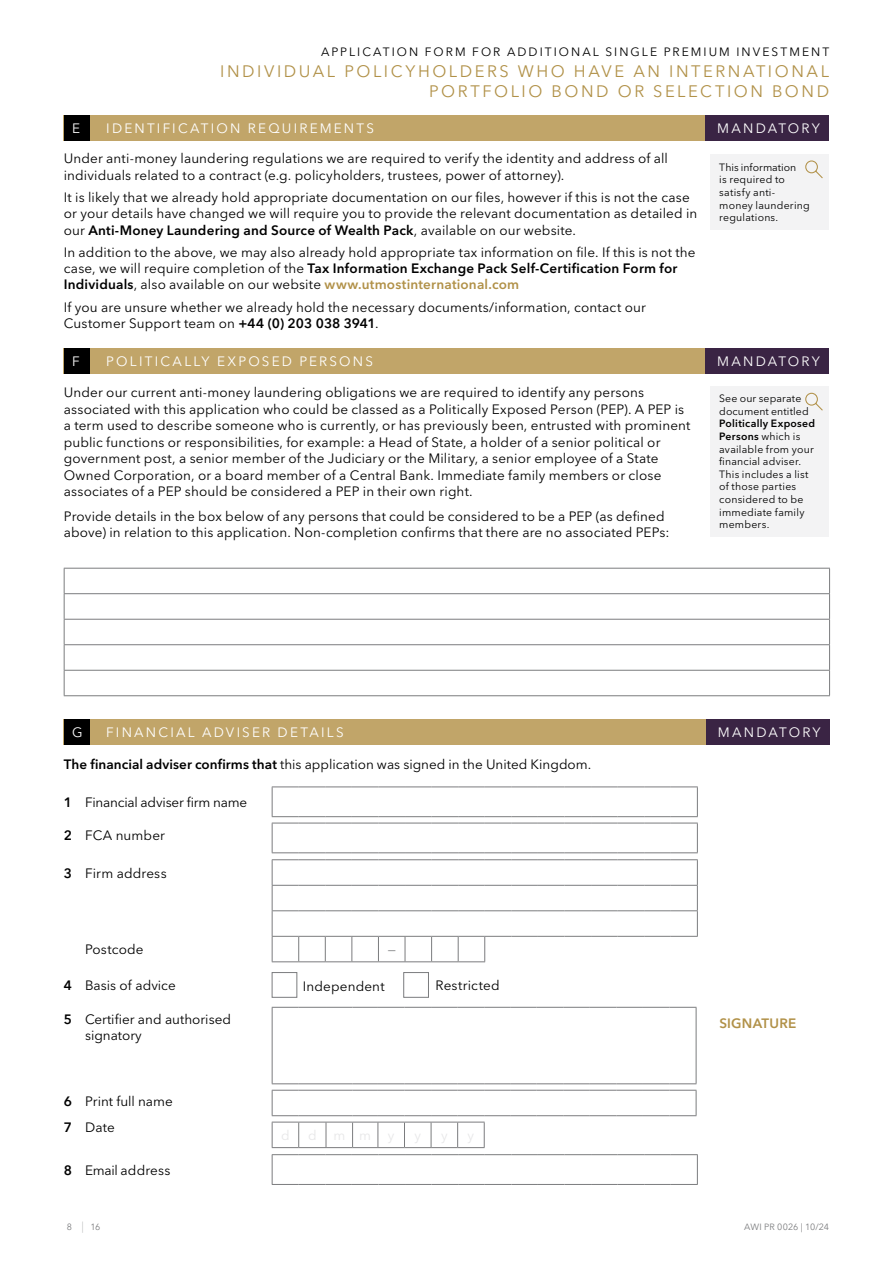
<style>
.page{position:relative;width:893px;height:1263px;background:#fff}
.page>*{position:absolute;margin:0;border:0;box-sizing:border-box;transform-origin:0 0}
.t1{font:16.5px/19.8px "Avenir Next LT Pro";letter-spacing:.155em;color:#b19148;text-align:right}
.t2{font:13.5px/16.5px "Avenir Next LT Pro";letter-spacing:.01em;color:#000}
.t3{font:13.5px "Avenir Next LT Pro";letter-spacing:.165em;color:#fff}
.t4{font:13.5px "Avenir Next LT Pro";letter-spacing:-.015em;color:#000}
.t5{font:600 13.5px "Avenir Next LT Pro";letter-spacing:.015em;color:#b19148}
.t6{font:13.5px "Avenir Next LT Pro";color:#7b7c7e}
.t7{font:12px "Avenir Next LT Pro";letter-spacing:.17em;color:#000}
.t8{font:10.5px/12.6px "Avenir Next LT Pro";letter-spacing:.02em;color:#000}
.t9{font:9px "Avenir Next LT Pro";color:#7b7c7e}
.s1{font-weight:600}
.s2{font-weight:600;color:#b19148}
.s3{font-weight:200;font-size:11.25px}
</style>
<div class="page">
<div style="left:64px;top:719px;width:765px;height:25px;background:#c1a569"></div>
<div style="left:64px;top:719px;width:25px;height:25px;background:#000"></div>
<div style="left:706px;top:719px;width:123px;height:25px;background:#3a2444"></div>
<div style="left:64px;top:115px;width:765px;height:25px;background:#c1a569"></div>
<div style="left:64px;top:115px;width:25px;height:25px;background:#000"></div>
<div style="left:711px;top:154px;width:118px;height:76px;background:#f3f3f4"></div>
<svg style="left:805px;top:160px;width:18px;height:19px"></svg>
<div style="left:705px;top:115px;width:123px;height:25px;background:#3a2444"></div>
<div style="left:272px;top:972px;width:25px;height:26px;border:1px solid #7b7c7e"></div>
<div style="left:403px;top:972px;width:26px;height:26px;border:1px solid #7b7c7e"></div>
<hr style="left:272px;top:1008px;width:1px;height:75px;background:#7b7c7e">
<svg style="left:272px;top:1007px;width:424px;height:1px"></svg>
<hr style="left:696px;top:1008px;width:1px;height:75px;background:#7b7c7e">
<svg style="left:272px;top:1083px;width:424px;height:1px"></svg>
<svg style="left:272px;top:1090px;width:425px;height:26px"></svg>
<svg style="left:272px;top:1122px;width:213px;height:26px"></svg>
<svg style="left:272px;top:786px;width:426px;height:31px"></svg>
<svg style="left:272px;top:823px;width:426px;height:30px"></svg>
<svg style="left:272px;top:859px;width:426px;height:103px"></svg>
<div style="left:64px;top:348px;width:765px;height:26px;background:#c1a569"></div>
<div style="left:64px;top:348px;width:25px;height:26px;background:#000"></div>
<hr style="left:64px;top:568px;width:766px;height:1px;background:#7b7c7e">
<hr style="left:64px;top:593px;width:766px;height:1px;background:#7b7c7e">
<hr style="left:64px;top:619px;width:766px;height:1px;background:#7b7c7e">
<hr style="left:64px;top:644px;width:766px;height:1px;background:#7b7c7e">
<hr style="left:64px;top:670px;width:766px;height:1px;background:#7b7c7e">
<svg style="left:64px;top:568px;width:1px;height:127px"></svg>
<svg style="left:829px;top:568px;width:1px;height:127px"></svg>
<hr style="left:64px;top:695px;width:766px;height:1px;background:#7b7c7e">
<div style="left:705px;top:348px;width:123px;height:26px;background:#3a2444"></div>
<div style="left:711px;top:386px;width:118px;height:151px;background:#f3f3f4"></div>
<svg style="left:805px;top:392px;width:18px;height:19px"></svg>
<svg style="left:272px;top:1154px;width:426px;height:31px"></svg>
<p class="t7" style="left:321px;top:45px;width:510px">APPLICATION FORM FOR ADDITIONAL SINGLE PREMIUM INVESTMENT</p>
<p class="t1" style="left:220px;top:62px;width:610px">INDIVIDUAL POLICYHOLDERS WHO HAVE AN INTERNATIONAL<br>PORTFOLIO BOND OR SELECTION BOND</p>
<p class="t3" style="left:72px;top:120px;width:9px">E</p>
<p class="t3" style="left:106px;top:120px;width:269px">IDENTIFICATION REQUIREMENTS</p>
<p class="t3" style="left:717px;top:120px;width:104px">MANDATORY</p>
<p class="t2" style="left:64px;top:150px;width:606px">Under anti-money laundering regulations we are required to verify the identity and address of all individuals related to a contract (e.g. policyholders, trustees, power of attorney).</p>
<p class="t2" style="left:64px;top:189px;width:635px">It is likely that we already hold appropriate documentation on our files, however if this is not the case or your details have changed we will require you to provide the relevant documentation as detailed in our <span class="s1">Anti-Money Laundering and Source of Wealth Pack</span>, available on our website.</p>
<p class="t2" style="left:64px;top:244px;width:633px">In addition to the above, we may also already hold appropriate tax information on file. If this is not the case, we will require completion of the <span class="s1">Tax Information Exchange Pack Self-Certification Form for<br>Individuals</span>, also available on our website <span class="s2">www.utmostinternational.com</span></p>
<p class="t2" style="left:64px;top:299px;width:584px">If you are unsure whether we already hold the necessary documents/information, contact our<br>Customer Support team on <span class="s1">+44 (0) 203 038 3941</span>.</p>
<p class="t8" style="left:719px;top:161px;width:92px">This information<br>is required to satisfy anti&shy;money laundering regulations.</p>
<p class="t3" style="left:72px;top:354px;width:9px">F</p>
<p class="t3" style="left:106px;top:354px;width:268px">POLITICALLY EXPOSED PERSONS</p>
<p class="t3" style="left:717px;top:354px;width:104px">MANDATORY</p>
<p class="t8" style="left:719px;top:392px;width:91px">See our separate document entitled</p>
<p class="t8" style="left:719px;top:417px;width:97px"><span class="s1">Politically Exposed<br>Persons</span> which is available from your financial adviser.<br>This includes a list of those parties considered to be immediate family members.</p>
<p class="t2" style="left:64px;top:384px;width:628px">Under our current anti-money laundering obligations we are required to identify any persons associated with this application who could be classed as a Politically Exposed Person (PEP). A PEP is a term used to describe someone who is currently, or has previously been, entrusted with prominent public functions or responsibilities, for example: a Head of State, a holder of a senior political or government post, a senior member of the Judiciary or the Military, a senior employee of a State Owned Corporation, or a board member of a Central Bank. Immediate family members or close associates of a PEP should be considered a PEP in their own right.</p>
<p class="t2" style="left:64px;top:508px;width:607px">Provide details in the box below of any persons that could be considered to be a PEP (as defined above) in relation to this application. Non-completion confirms that there are no associated PEPs:</p>
<p class="t3" style="left:72px;top:724px;width:12px">G</p>
<p class="t3" style="left:106px;top:724px;width:239px">FINANCIAL ADVISER DETAILS</p>
<p class="t3" style="left:718px;top:724px;width:104px">MANDATORY</p>
<p class="t2" style="left:64px;top:756px;width:529px"><span class="s1">The financial adviser confirms that</span> this application was signed in the United Kingdom.</p>
<p class="t4" style="left:64px;top:794px;width:185px"><span class="s1">1</span> Financial adviser firm name</p>
<p class="t2" style="left:64px;top:827px;width:103px"><span class="s1">2</span> FCA number</p>
<p class="t2" style="left:64px;top:865px;width:104px"><span class="s1">3</span> Firm address</p>
<p class="t2" style="left:85px;top:941px;width:60px">Postcode</p>
<p class="t6" style="left:388px;top:941px;width:10px">—</p>
<p class="t2" style="left:64px;top:977px;width:113px"><span class="s1">4</span> Basis of advice</p>
<p class="t2" style="left:303px;top:978px;width:83px">Independent</p>
<p class="t2" style="left:436px;top:977px;width:66px">Restricted</p>
<p class="t2" style="left:64px;top:1010px;width:169px"><span class="s1">5</span> Certifier and authorised</p>
<p class="t5" style="left:719px;top:1014px;width:79px">SIGNATURE</p>
<p class="t2" style="left:85px;top:1027px;width:58px">signatory</p>
<p class="t2" style="left:64px;top:1089px;width:111px;line-height:26px"><span class="s1">6</span> Print full name<br><span class="s1">7</span> Date</p>
<p class="t2" style="left:64px;top:1162px;width:108px"><span class="s1">8</span> Email address</p>
<p class="t9" style="left:67px;top:1222px;width:35px">8 <span class="s3">|</span>16</p>
<p class="t9" style="left:744px;top:1222px;width:86px">AWI PR 0026 | 10/24</p>
</div>
